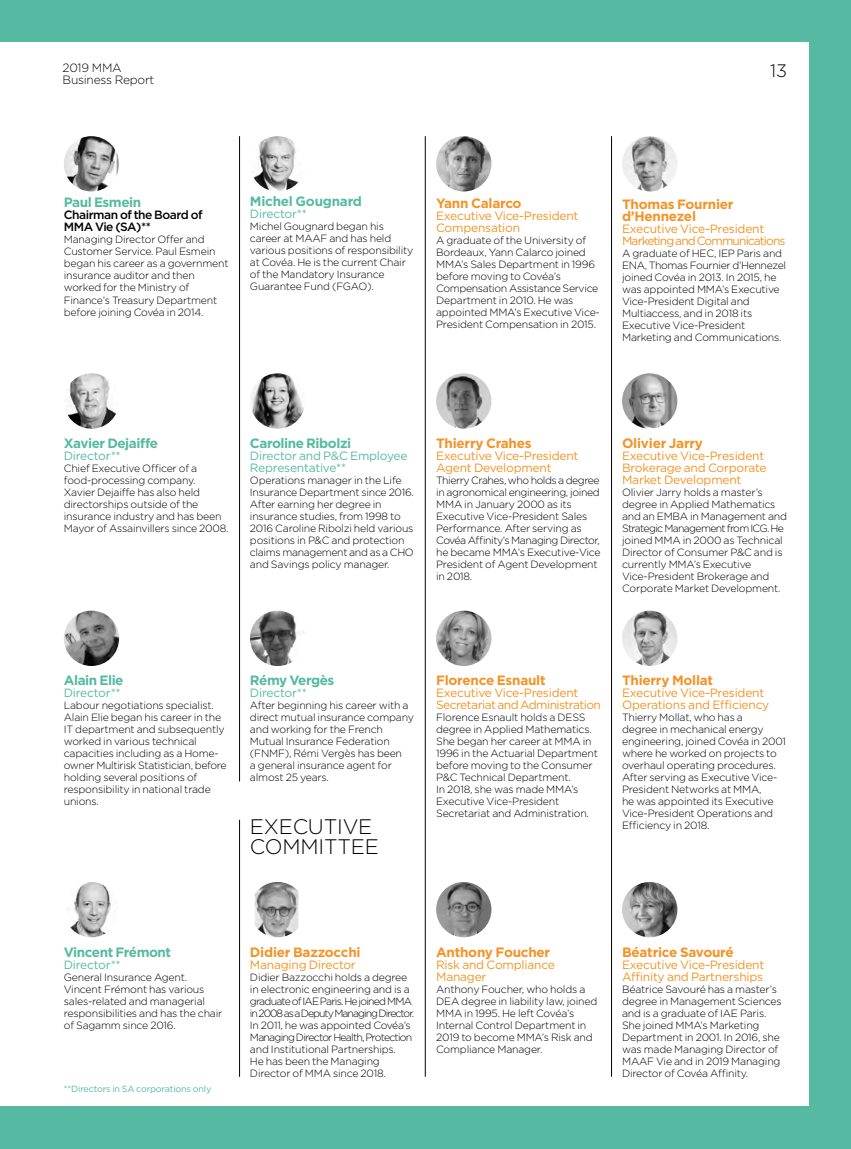
<style>
.page{position:relative;width:851px;height:1149px;background:#fff}
.page>*{position:absolute;margin:0;border:0;box-sizing:border-box;transform-origin:0 0}
.t1{font:300 21px/19.5px "Gotham";letter-spacing:-.01em;color:#000}
.t2{font:300 18px "Gotham";color:#000}
.t3{font:700 13.5px/12px "Gotham";letter-spacing:-.02em;color:#f39325}
.t4{font:700 13.5px "Gotham";letter-spacing:-.035em;color:#56baa2}
.t5{font:12px/12px "Gotham";letter-spacing:-.02em;color:#f39325}
.t6{font:12px/12px "Gotham";letter-spacing:-.02em;color:#56baa2}
.t7{font:12px/12px "Gotham";letter-spacing:-.045em;color:#f39325}
.t8{font:12px/12px "Gotham";letter-spacing:-.075em;color:#f39325}
.t9{font:500 12px/12px "Gotham";letter-spacing:-.04em;color:#000}
.t10{font:300 12px "Gotham";letter-spacing:-.02em;color:#000}
.t11{font:300 10.5px/12px "Gotham";letter-spacing:-.02em;color:#000}
.t12{font:9px "Gotham";letter-spacing:-.02em;color:#56baa2}
</style>
<div class="page">
<div style="left:0;top:0;width:850px;height:1148px;background:#56baa2"></div>
<div style="left:0;top:43px;width:808px;height:1063px;background:#fff"></div>
<hr style="left:425px;top:136px;width:1px;height:940px;background:#000">
<hr style="left:239px;top:136px;width:1px;height:645px;background:#000">
<hr style="left:239px;top:819px;width:1px;height:257px;background:#000">
<hr style="left:611px;top:136px;width:1px;height:940px;background:#000">
<img style="left:436px;top:373px;width:55px;height:55px;border-radius:28px">
<img style="left:250px;top:610px;width:55px;height:55px;border-radius:28px">
<img style="left:622px;top:373px;width:55px;height:55px;border-radius:28px">
<img style="left:64px;top:136px;width:55px;height:55px">
<img style="left:436px;top:136px;width:55px;height:55px;border-radius:28px">
<img style="left:70px;top:882px;width:42px;height:54px">
<img style="left:622px;top:136px;width:55px;height:55px;border-radius:28px">
<img style="left:250px;top:373px;width:54px;height:55px">
<img style="left:436px;top:610px;width:55px;height:55px;border-radius:28px">
<img style="left:622px;top:610px;width:55px;height:55px;border-radius:28px">
<img style="left:67px;top:373px;width:49px;height:55px">
<img style="left:253px;top:136px;width:46px;height:55px">
<img style="left:64px;top:610px;width:55px;height:55px;border-radius:28px">
<img style="left:436px;top:881px;width:55px;height:55px;border-radius:28px">
<img style="left:255px;top:882px;width:43px;height:54px">
<img style="left:622px;top:881px;width:55px;height:55px;border-radius:28px">
<p class="t10" style="left:63px;top:60px;width:61px">2019 MMA</p>
<h2 class="t2" style="left:770px;top:59px;width:19px">13</h2>
<p class="t10" style="left:63px;top:72px;width:93px">Business Report</p>
<p class="t4" style="left:64px;top:194px;width:79px">Paul Esmein</p>
<p class="t9" style="left:64px;top:209px;width:140px">Chairman of the Board of<br>MMA Vie (SA)**</p>
<p class="t11" style="left:64px;top:233px;width:166px">Managing Director Offer and<br>Customer Service. Paul Esmein began his career as a government insurance auditor and then worked for the Ministry of<br>Finance’s Treasury Department before joining Covéa in 2014.</p>
<p class="t4" style="left:250px;top:193px;width:113px">Michel Gougnard</p>
<p class="t6" style="left:250px;top:208px;width:58px">Director**</p>
<p class="t11" style="left:250px;top:220px;width:165px">Michel Gougnard began his career at MAAF and has held various positions of responsibility at Covéa. He is the current Chair of the Mandatory Insurance<br>Guarantee Fund (FGAO).</p>
<p class="t3" style="left:436px;top:197px;width:87px">Yann Calarco</p>
<p class="t5" style="left:436px;top:209px;width:144px">Executive Vice-President<br>Compensation</p>
<p class="t11" style="left:436px;top:233px;width:165px">A graduate of the University of<br>Bordeaux, Yann Calarco joined<br>MMA’s Sales Department in 1996 before moving to Covéa’s<br>Compensation Assistance Service<br>Department in 2010. He was appointed MMA’s Executive Vice-<br>President Compensation in 2015.</p>
<p class="t3" style="left:622px;top:198px;width:113px">Thomas Fournier d’Hennezel</p>
<p class="t8" style="left:622px;top:222px;width:165px">Executive Vice-President<br>Marketing and Communications</p>
<p class="t11" style="left:622px;top:246px;width:165px">A graduate of HEC, IEP Paris and<br>ENA, Thomas Fournier d’Hennezel joined Covéa in 2013. In 2015, he was appointed MMA’s Executive<br>Vice-President Digital and<br>Multiaccess, and in 2018 its<br>Executive Vice-President<br>Marketing and Communications.</p>
<p class="t4" style="left:64px;top:434px;width:96px">Xavier Dejaiffe</p>
<p class="t6" style="left:64px;top:449px;width:58px">Director**</p>
<p class="t11" style="left:64px;top:462px;width:166px">Chief Executive Officer of a food-processing company.<br>Xavier Dejaiffe has also held directorships outside of the insurance industry and has been<br>Mayor of Assainvillers since 2008.</p>
<p class="t4" style="left:250px;top:434px;width:103px">Caroline Ribolzi</p>
<p class="t6" style="left:250px;top:449px;width:159px">Director and P&amp;C Employee<br>Representative**</p>
<p class="t11" style="left:250px;top:474px;width:165px">Operations manager in the Life<br>Insurance Department since 2016.<br>After earning her degree in insurance studies, from 1998 to<br>2016 Caroline Ribolzi held various positions in P&amp;C and protection claims management and as a CHO and Savings policy manager.</p>
<p class="t3" style="left:436px;top:437px;width:97px">Thierry Crahes</p>
<p class="t5" style="left:436px;top:449px;width:144px">Executive Vice-President<br>Agent Development</p>
<p class="t11" style="left:436px;top:474px;width:166px">Thierry Crahes, who holds a degree in agronomical engineering, joined<br>MMA in January 2000 as its<br>Executive Vice-President Sales<br>Performance. After serving as<br>Covéa Affinity’s Managing Director, he became MMA’s Executive-Vice<br>President of Agent Development in 2018.</p>
<p class="t3" style="left:622px;top:437px;width:82px">Olivier Jarry</p>
<p class="t5" style="left:622px;top:449px;width:146px">Executive Vice-President<br>Brokerage and Corporate<br>Market Development</p>
<p class="t11" style="left:622px;top:486px;width:166px">Olivier Jarry holds a master’s degree in Applied Mathematics and an EMBA in Management and<br>Strategic Management from ICG. He joined MMA in 2000 as Technical<br>Director of Consumer P&amp;C and is currently MMA’s Executive<br>Vice-President Brokerage and<br>Corporate Market Development.</p>
<p class="t4" style="left:64px;top:671px;width:61px">Alain Elie</p>
<p class="t6" style="left:64px;top:686px;width:58px">Director**</p>
<p class="t11" style="left:64px;top:699px;width:164px">Labour negotiations specialist.<br>Alain Elie began his career in the<br>IT department and subsequently worked in various technical capacities including as a Home&shy;owner Multirisk Statistician, before holding several positions of responsibility in national trade unions.</p>
<p class="t4" style="left:250px;top:671px;width:86px">Rémy Vergès</p>
<p class="t6" style="left:250px;top:686px;width:58px">Director**</p>
<p class="t11" style="left:250px;top:699px;width:165px">After beginning his career with a direct mutual insurance company and working for the French<br>Mutual Insurance Federation (FNMF), Rémi Vergès has been<br>a general insurance agent for almost 25 years.</p>
<h1 class="t1" style="left:250px;top:816px;width:130px">EXECUTIVE<br>COMMITTEE</h1>
<p class="t3" style="left:436px;top:674px;width:111px">Florence Esnault</p>
<p class="t7" style="left:436px;top:686px;width:166px">Executive Vice-President<br>Secretariat and Administration</p>
<p class="t11" style="left:436px;top:711px;width:163px">Florence Esnault holds a DESS degree in Applied Mathematics.<br>She began her career at MMA in<br>1996 in the Actuarial Department before moving to the Consumer<br>P&amp;C Technical Department.<br>In 2018, she was made MMA’s<br>Executive Vice-President<br>Secretariat and Administration.</p>
<p class="t3" style="left:622px;top:674px;width:93px">Thierry Mollat</p>
<p class="t5" style="left:622px;top:686px;width:149px">Executive Vice-President<br>Operations and Efficiency</p>
<p class="t11" style="left:622px;top:711px;width:165px">Thierry Mollat, who has a<br>degree in mechanical energy engineering, joined Covéa in 2001 where he worked on projects to overhaul operating procedures.<br>After serving as Executive Vice-<br>President Networks at MMA,<br>he was appointed its Executive<br>Vice-President Operations and<br>Efficiency in 2018.</p>
<p class="t4" style="left:64px;top:942px;width:109px">Vincent Frémont</p>
<p class="t6" style="left:64px;top:957px;width:58px">Director**</p>
<p class="t11" style="left:64px;top:970px;width:160px">General Insurance Agent.<br>Vincent Frémont has various sales-related and managerial responsibilities and has the chair of Sagamm since 2016.</p>
<p class="t12" style="left:64px;top:1083px;width:149px">**Directors in SA corporations only</p>
<p class="t3" style="left:250px;top:945px;width:112px">Didier Bazzocchi</p>
<p class="t5" style="left:250px;top:957px;width:107px">Managing Director</p>
<p class="t11" style="left:250px;top:970px;width:166px">Didier Bazzocchi holds a degree in electronic engineering and is a graduate of IAE Paris. He joined MMA in 2008 as a Deputy Managing Director.<br>In 2011, he was appointed Covéa’s<br>Managing Director Health, Protection and Institutional Partnerships.<br>He has been the Managing<br>Director of MMA since 2018.</p>
<p class="t3" style="left:436px;top:945px;width:116px">Anthony Foucher</p>
<p class="t5" style="left:436px;top:957px;width:120px">Risk and Compliance<br>Manager</p>
<p class="t11" style="left:436px;top:982px;width:163px">Anthony Foucher, who holds a<br>DEA degree in liability law, joined<br>MMA in 1995. He left Covéa’s<br>Internal Control Department in<br>2019 to become MMA’s Risk and<br>Compliance Manager.</p>
<p class="t3" style="left:622px;top:945px;width:113px">Béatrice Savouré</p>
<p class="t5" style="left:622px;top:957px;width:144px">Executive Vice-President<br>Affinity and Partnerships</p>
<p class="t11" style="left:622px;top:982px;width:161px">Béatrice Savouré has a master’s degree in Management Sciences and is a graduate of IAE Paris.<br>She joined MMA’s Marketing<br>Department in 2001. In 2016, she was made Managing Director of<br>MAAF Vie and in 2019 Managing<br>Director of Covéa Affinity.</p>
</div>
